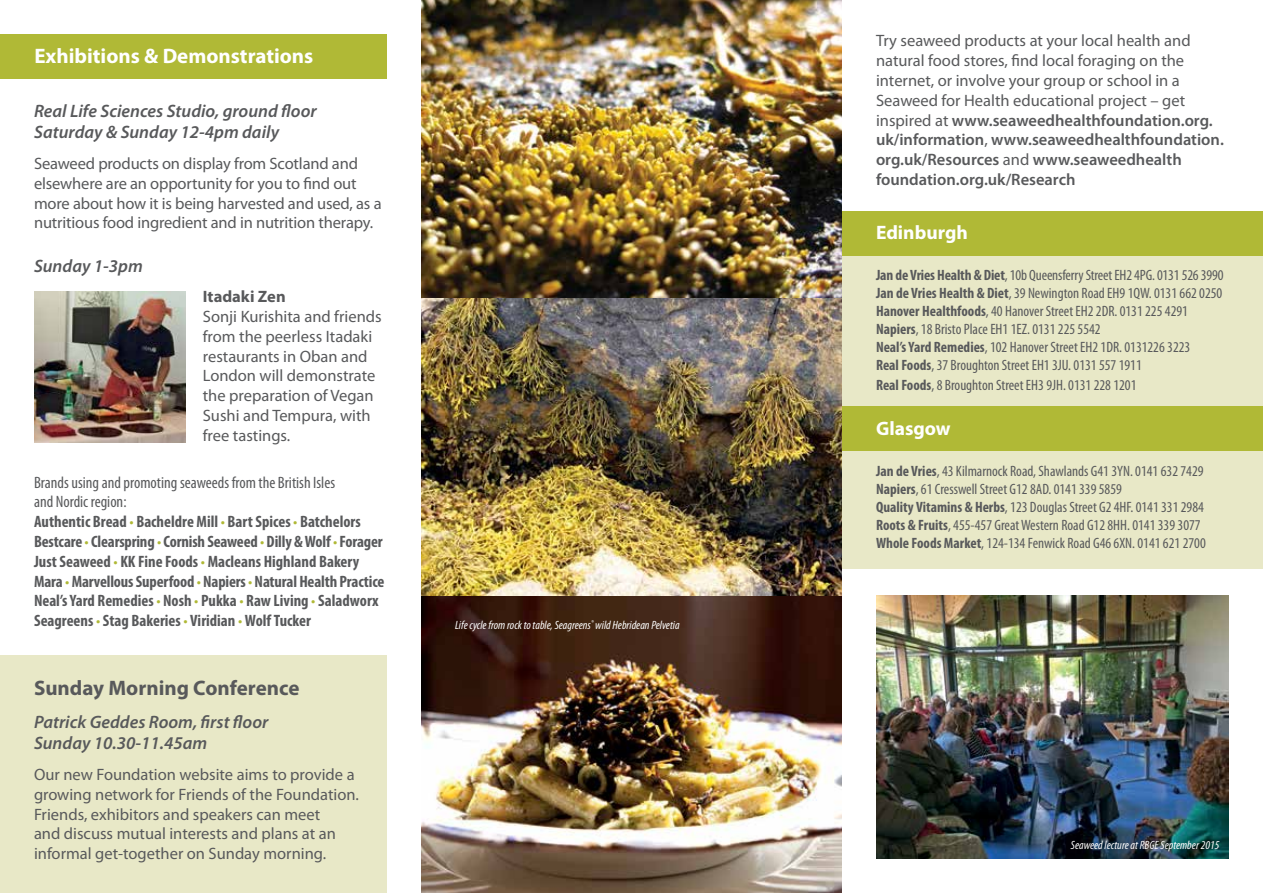
<style>
.page{position:relative;width:1263px;height:893px;background:#fff}
.page>*{position:absolute;margin:0;border:0;box-sizing:border-box;transform-origin:0 0}
.t1{font:700 21px "Myriad Pro";color:#fff}
.t2{font:700 21px "Myriad Pro";color:#58595b}
.t3{font:700 19.5px "Myriad Pro";color:#fff}
.t4{font:italic 600 18px/21.6px "Myriad Pro";color:#58595b}
.t5{font:16.5px/19.8px "Myriad Pro";color:#58595b}
.t6{font:700 condensed 16.5px/19.8px "Myriad Pro";color:#58595b}
.t7{font:700 16.5px "Myriad Pro";color:#58595b}
.t8{font:condensed 15px/18px "Myriad Pro";color:#58595b}
.t9{font:italic condensed 12px "Myriad Pro";color:#fff}
.s1{font-weight:400}
.s2{font-weight:400;color:#b0b936}
.s3{font-weight:600}
.s4{font-weight:700}
</style>
<div class="page">
<div style="left:837px;top:255px;width:426px;height:314px;background:#e8e8c7"></div>
<div style="left:829px;top:211px;width:434px;height:45px;background:#b0b936"></div>
<div style="left:829px;top:406px;width:434px;height:45px;background:#b0b936"></div>
<div style="left:0;top:655px;width:387px;height:238px;background:#e8e8c7"></div>
<img style="left:876px;top:595px;width:353px;height:264px">
<div style="left:0;top:34px;width:387px;height:45px;background:#b0b936"></div>
<img style="left:34px;top:292px;width:152px;height:151px">
<img style="left:421px;top:0;width:421px;height:893px">
<p class="t1" style="left:34px;top:42px;width:280px">Exhibitions &amp; Demonstrations</p>
<p class="t4" style="left:34px;top:100px;width:284px">Real Life Sciences Studio, ground floor<br>Saturday &amp; Sunday 12-4pm daily</p>
<p class="t5" style="left:34px;top:153px;width:349px">Seaweed products on display from Scotland and elsewhere are an opportunity for you to find out more about how it is being harvested and used, as a nutritious food ingredient and in nutrition therapy.</p>
<p class="t4" style="left:34px;top:254px;width:110px">Sunday 1-3pm</p>
<p class="t7" style="left:203px;top:286px;width:84px">Itadaki Zen</p>
<p class="t5" style="left:203px;top:306px;width:180px">Sonji Kurishita and friends from the peerless Itadaki restaurants in Oban and<br>London will demonstrate the preparation of Vegan<br>Sushi and Tempura, with free tastings.</p>
<p class="t6" style="left:34px;top:472px;width:352px"><span class="s1">Brands using and promoting seaweeds from the British Isles<br>and Nordic region:<br></span>Authentic Bread <span class="s2">•</span> Bacheldre Mill <span class="s2">•</span> Bart Spices <span class="s2">•</span> Batchelors Bestcare <span class="s2">•</span> Clearspring <span class="s2">•</span> Cornish Seaweed <span class="s2">•</span> Dilly &amp; Wolf <span class="s2">•</span> Forager Just Seaweed <span class="s2">•</span> KK Fine Foods <span class="s2">•</span> Macleans Highland Bakery Mara <span class="s2">•</span> Marvellous Superfood <span class="s2">•</span> Napiers <span class="s2">•</span> Natural Health Practice Neal’s Yard Remedies <span class="s2">•</span> Nosh <span class="s2">•</span> Pukka <span class="s2">•</span> Raw Living <span class="s2">•</span> Saladworx Seagreens <span class="s2">•</span> Stag Bakeries <span class="s2">•</span> Viridian <span class="s2">•</span> Wolf Tucker</p>
<p class="t2" style="left:34px;top:675px;width:267px">Sunday Morning Conference</p>
<p class="t4" style="left:34px;top:710px;width:236px">Patrick Geddes Room, first floor<br>Sunday 10.30-11.45am</p>
<p class="t5" style="left:34px;top:764px;width:326px">Our new Foundation website aims to provide a growing network for Friends of the Foundation.<br>Friends, exhibitors and speakers can meet<br>and discuss mutual interests and plans at an informal get-together on Sunday morning.</p>
<p class="t9" style="left:455px;top:618px;width:226px">Life cycle from rock to table, Seagreens<sup>®</sup> wild Hebridean Pelvetia</p>
<p class="t5" style="left:876px;top:31px;width:349px">Try seaweed products at your local health and natural food stores, find local foraging on the internet, or involve your group or school in a Seaweed for Health educational project – get inspired at <span class="s3">www.seaweedhealthfoundation.org. uk/information</span>, <span class="s3">www.seaweedhealthfoundation. org.uk/Resources</span> and <span class="s3">www.seaweedhealth foundation.org.uk/Research</span></p>
<p class="t3" style="left:876px;top:219px;width:93px">Edinburgh</p>
<p class="t8" style="left:876px;top:266px;width:349px"><span class="s4">Jan de Vries Health &amp; Diet</span>, 10b Queensferry Street EH2 4PG. 0131 526 3990<br><span class="s4">Jan de Vries Health &amp; Diet</span>, 39 Newington Road EH9 1QW. 0131 662 0250<br><span class="s4">Hanover Healthfoods</span>, 40 Hanover Street EH2 2DR. 0131 225 4291<br><span class="s4">Napiers</span>, 18 Bristo Place EH1 1EZ. 0131 225 5542<br><span class="s4">Neal’s Yard Remedies</span>, 102 Hanover Street EH2 1DR. 0131226 3223<br><span class="s4">Real Foods</span>, 37 Broughton Street EH1 3JU. 0131 557 1911</p>
<p class="t8" style="left:876px;top:376px;width:262px"><span class="s4">Real Foods</span>, 8 Broughton Street EH3 9JH. 0131 228 1201</p>
<p class="t3" style="left:876px;top:416px;width:76px">Glasgow</p>
<p class="t8" style="left:876px;top:462px;width:331px"><span class="s4">Jan de Vries</span>, 43 Kilmarnock Road, Shawlands G41 3YN. 0141 632 7429<br><span class="s4">Napiers</span>, 61 Cresswell Street G12 8AD. 0141 339 5859<br><span class="s4">Quality Vitamins &amp; Herbs</span>, 123 Douglas Street G2 4HF. 0141 331 2984<br><span class="s4">Roots &amp; Fruits</span>, 455-457 Great Western Road G12 8HH. 0141 339 3077<br><span class="s4">Whole Foods Market</span>, 124-134 Fenwick Road G46 6XN. 0141 621 2700</p>
<p class="t9" style="left:1071px;top:838px;width:150px">Seaweed lecture at RBGE September 2015</p>
</div>
